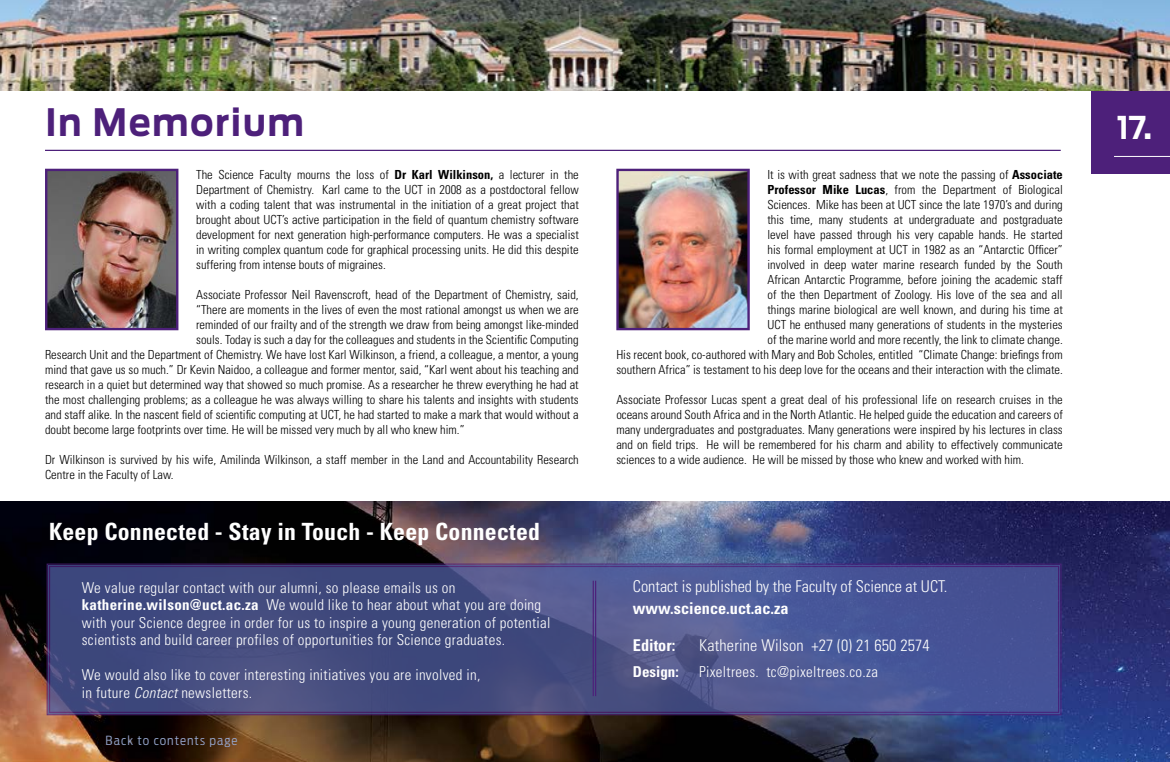
<style>
.page{position:relative;width:1170px;height:762px;background:#fff}
.page>*{position:absolute;margin:0;border:0;box-sizing:border-box;transform-origin:0 0}
.t1{font:700 37.5px "Antenna";letter-spacing:.04em;color:#4d207a;scale:.95 1}
.t2{font:700 31.25px "Antenna";color:#fff;scale:.95 1}
.t3{font:700 condensed 23.75px "Univers";letter-spacing:.01em;color:#fff}
.t4{font:300 condensed 16.25px "Univers";color:#fff}
.t5{font:700 condensed 16.25px "Univers";color:#fff}
.t6{font:300 condensed 15px/17.5px "Univers";letter-spacing:.02em;color:#fff}
.t7{font:700 condensed 15px "Univers";color:#fff}
.t8{font:300 condensed 12.5px/15px "Univers";color:#000;text-align:justify}
.t9{font:300 12.5px "Antenna Cond";letter-spacing:.08em;color:#96a7ce}
.s1{font-weight:700}
.s2{font-style:italic}
</style>
<div class="page">
<div style="left:1090px;top:90px;width:79px;height:84px;background:#4d207a"></div>
<hr style="left:1113px;top:156px;width:56px;height:1px;background:#fff">
<img style="left:0;top:501px;width:1169px;height:261px">
<svg style="left:46px;top:563px;width:1016px;height:153px;background:#464f87"></svg>
<div style="left:49px;top:566px;width:1010px;height:147px;border:1px solid #4d207a"></div>
<img style="left:0;top:0;width:1169px;height:90px">
<hr style="left:45px;top:150px;width:1015px;height:1px;background:#4d207a">
<hr style="left:595px;top:581px;width:1px;height:115px;background:#4d207a">
<hr style="left:592px;top:581px;width:2px;height:115px;background:#4d207a">
<img style="left:48px;top:172px;width:127px;height:155px">
<div style="left:45px;top:169px;width:133px;height:161px;border:2px solid #4d207a"></div>
<img style="left:619px;top:172px;width:127px;height:155px">
<div style="left:616px;top:169px;width:133px;height:161px;border:2px solid #4d207a"></div>
<h1 class="t1" style="left:45px;top:100px;width:274px">In Memorium</h1>
<p class="t8" style="left:196px;top:167px;width:384px">The Science Faculty mourns the loss of <span class="s1">Dr Karl Wilkinson,</span> a lecturer in the Department of Chemistry. Karl came to the UCT in 2008 as a postdoctoral fellow with a coding talent that was instrumental in the initiation of a great project that brought about UCT’s active participation in the field of quantum chemistry software development for next generation high-performance computers. He was a specialist in writing complex quantum code for graphical processing units. He did this despite suffering from intense bouts of migraines.</p>
<p class="t8" style="left:196px;top:287px;width:384px">Associate Professor Neil Ravenscroft, head of the Department of Chemistry, said,</p>
<p class="t8" style="left:196px;top:302px;width:384px">“There are moments in the lives of even the most rational amongst us when we are</p>
<p class="t8" style="left:196px;top:317px;width:384px">reminded of our frailty and of the strength we draw from being amongst like-minded</p>
<p class="t8" style="left:196px;top:332px;width:384px">souls. Today is such a day for the colleagues and students in the Scientific Computing</p>
<p class="t8" style="left:45px;top:347px;width:535px">Research Unit and the Department of Chemistry. We have lost Karl Wilkinson, a friend, a colleague, a mentor, a young</p>
<p class="t8" style="left:45px;top:362px;width:535px">mind that gave us so much.” Dr Kevin Naidoo, a colleague and former mentor, said, “Karl went about his teaching and</p>
<p class="t8" style="left:45px;top:377px;width:535px">research in a quiet but determined way that showed so much promise. As a researcher he threw everything he had at</p>
<p class="t8" style="left:45px;top:392px;width:535px">the most challenging problems; as a colleague he was always willing to share his talents and insights with students</p>
<p class="t8" style="left:45px;top:407px;width:535px">and staff alike. In the nascent field of scientific computing at UCT, he had started to make a mark that would without a</p>
<p class="t8" style="left:45px;top:422px;width:421px">doubt become large footprints over time. He will be missed very much by all who knew him.”</p>
<p class="t8" style="left:45px;top:452px;width:535px">Dr Wilkinson is survived by his wife, Amilinda Wilkinson, a staff member in the Land and Accountability Research<br>Centre in the Faculty of Law.</p>
<h3 class="t3" style="left:49px;top:517px;width:492px">Keep Connected - Stay in Touch - Keep Connected</h3>
<p class="t6" style="left:82px;top:578px;width:470px">We value regular contact with our alumni, so please emails us on <span class="s1">katherine.wilson@uct.ac.za</span> We would like to hear about what you are doing with your Science degree in order for us to inspire a young generation of potential scientists and build career profiles of opportunities for Science graduates.</p>
<p class="t6" style="left:82px;top:666px;width:400px">We would also like to cover interesting initiatives you are involved in, in future <span class="s2">Contact</span> newsletters.</p>
<p class="t9" style="left:106px;top:733px;width:133px">Back to contents page</p>
<p class="t8" style="left:616px;top:167px;width:448px;text-align:right">It is with great sadness that we note the passing of <span class="s1">Associate<br>Professor Mike Lucas</span>, from the Department of Biological<br>Sciences. Mike has been at UCT since the late 1970’s and during<br>this time, many students at undergraduate and postgraduate<br>level have passed through his very capable hands. He started<br>his formal employment at UCT in 1982 as an “Antarctic Officer”<br>involved in deep water marine research funded by the South<br>African Antarctic Programme, before joining the academic staff<br>of the then Department of Zoology. His love of the sea and all<br>things marine biological are well known, and during his time at<br>UCT he enthused many generations of students in the mysteries<br>of the marine world and more recently, the link to climate change.<br>His recent book, co-authored with Mary and Bob Scholes, entitled “Climate Change: briefings from southern Africa” is testament to his deep love for the oceans and their interaction with the climate.</p>
<p class="t8" style="left:616px;top:392px;width:448px">Associate Professor Lucas spent a great deal of his professional life on research cruises in the oceans around South Africa and in the North Atlantic. He helped guide the education and careers of many undergraduates and postgraduates. Many generations were inspired by his lectures in class and on field trips. He will be remembered for his charm and ability to effectively communicate sciences to a wide audience. He will be missed by those who knew and worked with him.</p>
<h3 class="t4" style="left:633px;top:577px;width:316px">Contact is published by the Faculty of Science at UCT.</h3>
<h3 class="t5" style="left:633px;top:598px;width:157px">www.science.uct.ac.za</h3>
<h3 class="t5" style="left:633px;top:635px;width:44px">Editor:</h3>
<h3 class="t4" style="left:699px;top:635px;width:232px">Katherine Wilson +27 (0) 21 650 2574</h3>
<p class="t7" style="left:633px;top:663px;width:47px">Design:</p>
<p class="t6" style="left:699px;top:663px;width:180px">Pixeltrees. tc@pixeltrees.co.za</p>
<h2 class="t2" style="left:1116px;top:109px;width:39px">17.</h2>
</div>
